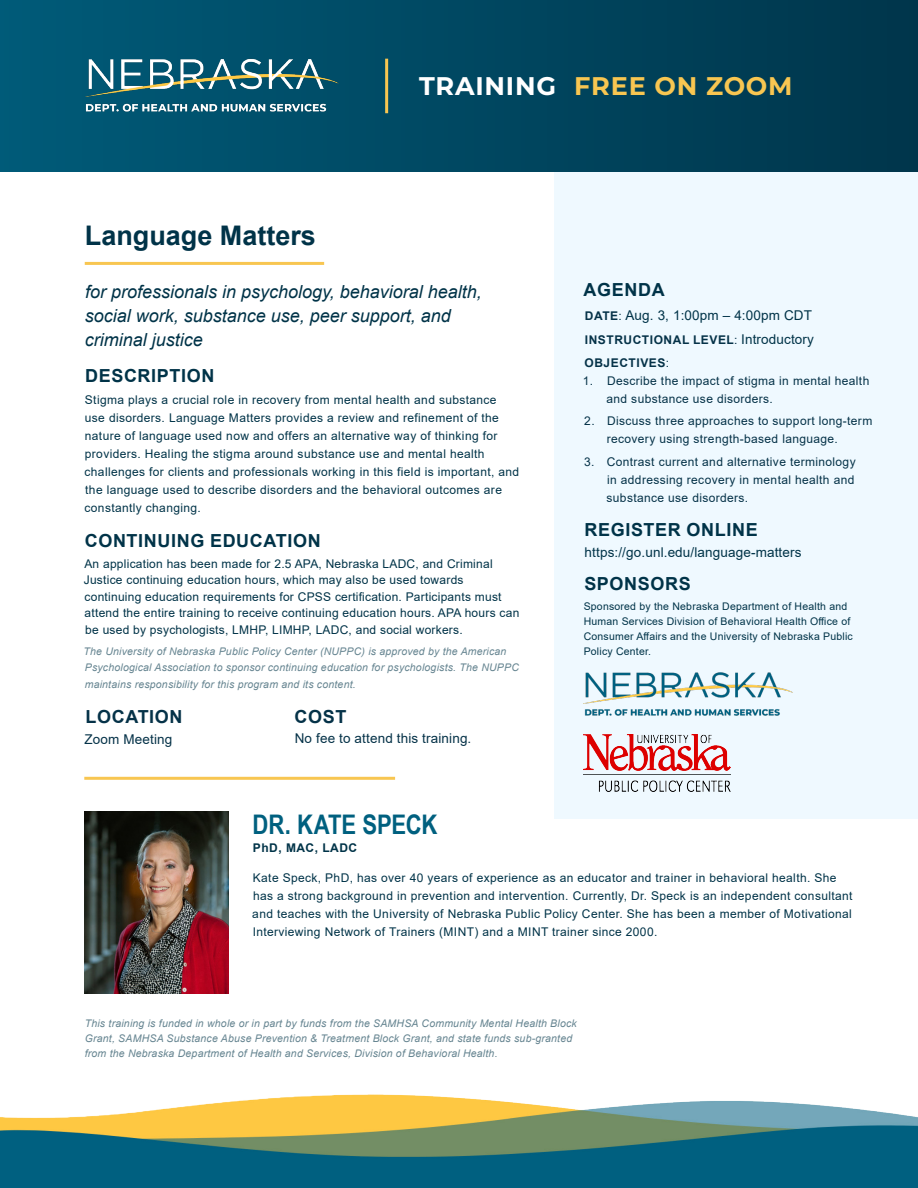
<style>
.page{position:relative;width:918px;height:1188px;background:#fff}
.page>*{position:absolute;margin:0;border:0;box-sizing:border-box;transform-origin:0 0}
.t1{font:700 27px "Arial";color:#003348}
.t2{font:700 27px "Arial Narrow";letter-spacing:-.01em;color:#00607f}
.t3{font:700 25.5px "Montserrat";letter-spacing:.03em;color:#f8c651}
.t4{font:700 25.5px "Montserrat";letter-spacing:.03em;color:#fff}
.t5{font:italic 18px/24px "Arial";color:#003348}
.t6{font:700 18px "Arial";letter-spacing:.035em;color:#003348}
.t7{font:700 18px "Arial";letter-spacing:.035em;color:#053248}
.t8{font:13.5px "Arial";letter-spacing:.01em;color:#003348}
.t9{font:13.5px "Arial";letter-spacing:.01em;color:#053248}
.t10{font:12px/18px "Arial";letter-spacing:.03em;color:#003348}
.t11{font:12px/18px "Arial";letter-spacing:.03em;color:#053248}
.t12{font:700 12px "Arial";letter-spacing:.045em;color:#053248}
.t13{font:700 12px "Arial";letter-spacing:.04em;color:#003348}
.t14{font:italic 10.5px/16.5px "Arial";letter-spacing:.02em;color:#668591}
.t15{font:10.5px/15px "Arial";letter-spacing:.02em;color:#003348}
.s1{font-weight:700;font-size:12px;color:#053248}
.s2{font-size:12px;color:#053248}
.s3{font-weight:400}
.s4{font-weight:400;font-size:13.5px;color:#003348}
</style>
<div class="page">
<div style="left:554px;top:138px;width:364px;height:681px;background:#eff9ff"></div>
<img style="left:584px;top:672px;width:209px;height:44px">
<img style="left:584px;top:734px;width:146px;height:57px">
<img style="left:0;top:1094px;width:918px;height:94px">
<hr style="left:85px;top:262px;width:239px;height:3px;background:#f8c651">
<div style="left:0;top:0;width:918px;height:172px;background:linear-gradient(to right,#005b79,#00354b)"></div>
<hr style="left:385px;top:59px;width:3px;height:54px;background:#f8c651">
<img style="left:75px;top:48px;width:275px;height:76px">
<img style="left:85px;top:812px;width:144px;height:181px">
<hr style="left:84px;top:777px;width:311px;height:3px;background:#f8c651">
<p class="t4" style="left:419px;top:67px;width:138px">TRAINING</p>
<p class="t3" style="left:574px;top:67px;width:220px">FREE ON ZOOM</p>
<p class="t1" style="left:85px;top:217px;width:233px">Language Matters</p>
<p class="t5" style="left:85px;top:280px;width:399px">for professionals in psychology, behavioral health, social work, substance use, peer support, and criminal justice</p>
<p class="t6" style="left:85px;top:363px;width:131px">DESCRIPTION</p>
<p class="t10" style="left:85px;top:391px;width:436px">Stigma plays a crucial role in recovery from mental health and substance use disorders. Language Matters provides a review and refinement of the nature of language used now and offers an alternative way of thinking for providers. Healing the stigma around substance use and mental health challenges for clients and professionals working in this field is important, and the language used to describe disorders and the behavioral outcomes are constantly changing.</p>
<p class="t6" style="left:85px;top:528px;width:237px">CONTINUING EDUCATION</p>
<p class="t10" style="left:84px;top:555px;width:437px;line-height:16.5px">An application has been made for 2.5 APA, Nebraska LADC, and Criminal Justice continuing education hours, which may also be used towards continuing education requirements for CPSS certification. Participants must attend the entire training to receive continuing education hours. APA hours can be used by psychologists, LMHP, LIMHP, LADC, and social workers.</p>
<p class="t14" style="left:84px;top:643px;width:437px">The University of Nebraska Public Policy Center (NUPPC) is approved by the American<br>Psychological Association to sponsor continuing education for psychologists. The NUPPC maintains responsibility for this program and its content.</p>
<p class="t7" style="left:85px;top:704px;width:99px">LOCATION</p>
<p class="t9" style="left:85px;top:730px;width:89px">Zoom Meeting</p>
<p class="t7" style="left:294px;top:704px;width:53px">COST</p>
<p class="t9" style="left:295px;top:729px;width:178px">No fee to attend this training.</p>
<p class="t6" style="left:584px;top:277px;width:83px">AGENDA</p>
<p class="t8" style="left:585px;top:306px;width:229px"><span class="s1">DATE</span><span class="s2">:</span> Aug. 3, 1:00pm – 4:00pm CDT</p>
<p class="t12" style="left:585px;top:332px;width:231px">INSTRUCTIONAL LEVEL<span class="s3">:</span> <span class="s4">Introductory</span></p>
<p class="t12" style="left:585px;top:354px;width:86px">OBJECTIVES<span class="s3">:</span></p>
<p class="t11" style="left:607px;top:372px;width:264px;text-indent:-24px">1. Describe the impact of stigma in mental health and substance use disorders.</p>
<p class="t11" style="left:607px;top:412px;width:267px;text-indent:-22px">2. Discuss three approaches to support long-term recovery using strength-based language.</p>
<p class="t11" style="left:607px;top:453px;width:251px;text-align:justify;text-indent:-22px">3. Contrast current and alternative terminology in addressing recovery in mental health and substance use disorders.</p>
<p class="t6" style="left:584px;top:517px;width:175px">REGISTER ONLINE</p>
<p class="t8" style="left:585px;top:543px;width:218px">https://go.unl.edu/language-matters</p>
<p class="t6" style="left:584px;top:571px;width:108px">SPONSORS</p>
<p class="t15" style="left:584px;top:598px;width:271px">Sponsored by the Nebraska Department of Health and Human Services Division of Behavioral Health Office of Consumer Affairs and the University of Nebraska Public Policy Center.</p>
<p class="t2" style="left:253px;top:804px;width:186px">DR. KATE SPECK</p>
<p class="t13" style="left:253px;top:839px;width:106px">PhD, MAC, LADC</p>
<p class="t10" style="left:252px;top:869px;width:602px">Kate Speck, PhD, has over 40 years of experience as an educator and trainer in behavioral health. She has a strong background in prevention and intervention. Currently, Dr. Speck is an independent consultant and teaches with the University of Nebraska Public Policy Center. She has been a member of Motivational Interviewing Network of Trainers (MINT) and a MINT trainer since 2000.</p>
<p class="t14" style="left:85px;top:1016px;width:494px;line-height:15px">This training is funded in whole or in part by funds from the SAMHSA Community Mental Health Block<br>Grant, SAMHSA Substance Abuse Prevention &amp; Treatment Block Grant, and state funds sub-granted from the Nebraska Department of Health and Services, Division of Behavioral Health.</p>
</div>
